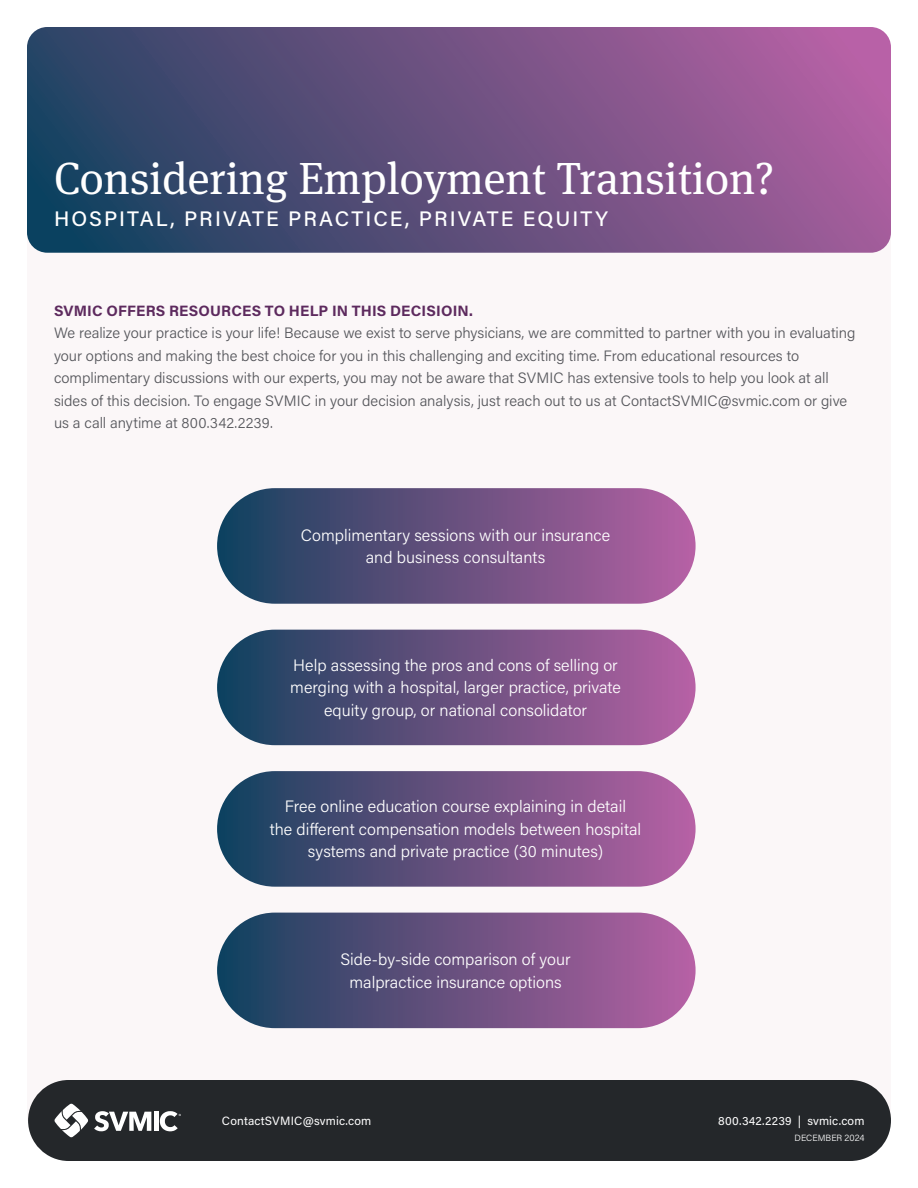
<style>
.page{position:relative;width:918px;height:1188px;background:#fff}
.page>*{position:absolute;margin:0;border:0;box-sizing:border-box;transform-origin:0 0}
.t1{font:45px "Meta Serif Pro";color:#fff}
.H3_Black{font:500 21px "Acumin Pro";letter-spacing:.095em;color:#fff}
.Table_Header{font:16.5px/22.5px "Acumin Variable Concept";color:#fff;text-align:center}
.Body_-_Cool_Gray_11{font:300 15px/22.5px "Acumin Pro";color:#54555a}
.Body_-_Cool_Gray_11-2{font:700 15px "Acumin Pro";letter-spacing:.01em;color:#5d2a5e}
.t2{font:12px "Acumin Pro";letter-spacing:.015em;color:#fff}
.Body_Copy{font:300 9px "Acumin Pro";color:#fff}
</style>
<div class="page">
<div style="left:27px;top:51px;width:864px;height:1069px;background:#fbf7f8"></div>
<svg style="left:27px;top:27px;width:864px;height:226px;background:#64517f"></svg>
<div style="left:217px;top:488px;width:479px;height:116px;background:linear-gradient(to right,#16415e,#b961a3);border-radius:58px"></div>
<div style="left:217px;top:771px;width:479px;height:116px;background:linear-gradient(to right,#16415e,#b961a3);border-radius:58px"></div>
<div style="left:217px;top:630px;width:479px;height:115px;background:linear-gradient(to right,#15415e,#b961a3);border-radius:58px"></div>
<div style="left:217px;top:913px;width:479px;height:115px;background:linear-gradient(to right,#15415e,#b961a3);border-radius:58px"></div>
<div style="left:28px;top:1080px;width:863px;height:81px;background:#24272a;border-radius:40px"></div>
<svg style="left:55px;top:1104px;width:33px;height:33px"></svg>
<svg style="left:94px;top:1111px;width:57px;height:20px"></svg>
<hr style="left:154px;top:1112px;width:4px;height:19px;background:#fff">
<svg style="left:160px;top:1111px;width:21px;height:20px"></svg>
<h1 class="t1" style="left:54px;top:146px;width:722px">Considering Employment Transition?</h1>
<p class="H3_Black" style="left:54px;top:204px;width:556px">HOSPITAL, PRIVATE PRACTICE, PRIVATE EQUITY</p>
<p class="Body_-_Cool_Gray_11-2" style="left:54px;top:300px;width:421px">SVMIC OFFERS RESOURCES TO HELP IN THIS DECISIOIN.</p>
<p class="Body_-_Cool_Gray_11" style="left:54px;top:321px;width:803px">We realize your practice is your life! Because we exist to serve physicians, we are committed to partner with you in evaluating your options and making the best choice for you in this challenging and exciting time. From educational resources to complimentary discussions with our experts, you may not be aware that SVMIC has extensive tools to help you look at all sides of this decision. To engage SVMIC in your decision analysis, just reach out to us at ContactSVMIC@svmic.com or give us a call anytime at 800.342.2239.</p>
<p class="Table_Header" style="left:301px;top:523px;width:311px">Complimentary sessions with our insurance and business consultants</p>
<p class="Table_Header" style="left:290px;top:653px;width:332px">Help assessing the pros and cons of selling or merging with a hospital, larger practice, private equity group, or national consolidator</p>
<p class="Table_Header" style="left:270px;top:795px;width:373px">Free online education course explaining in detail<br>the different compensation models between hospital systems and private practice (30 minutes)</p>
<p class="Table_Header" style="left:340px;top:948px;width:232px">Side-by-side comparison of your malpractice insurance options</p>
<p class="t2" style="left:222px;top:1112px;width:151px">ContactSVMIC@svmic.com</p>
<p class="t2" style="left:718px;top:1112px;width:148px">800.342.2239 | svmic.com</p>
<p class="Body_Copy" style="left:795px;top:1131px;width:71px">DECEMBER 2024</p>
</div>
